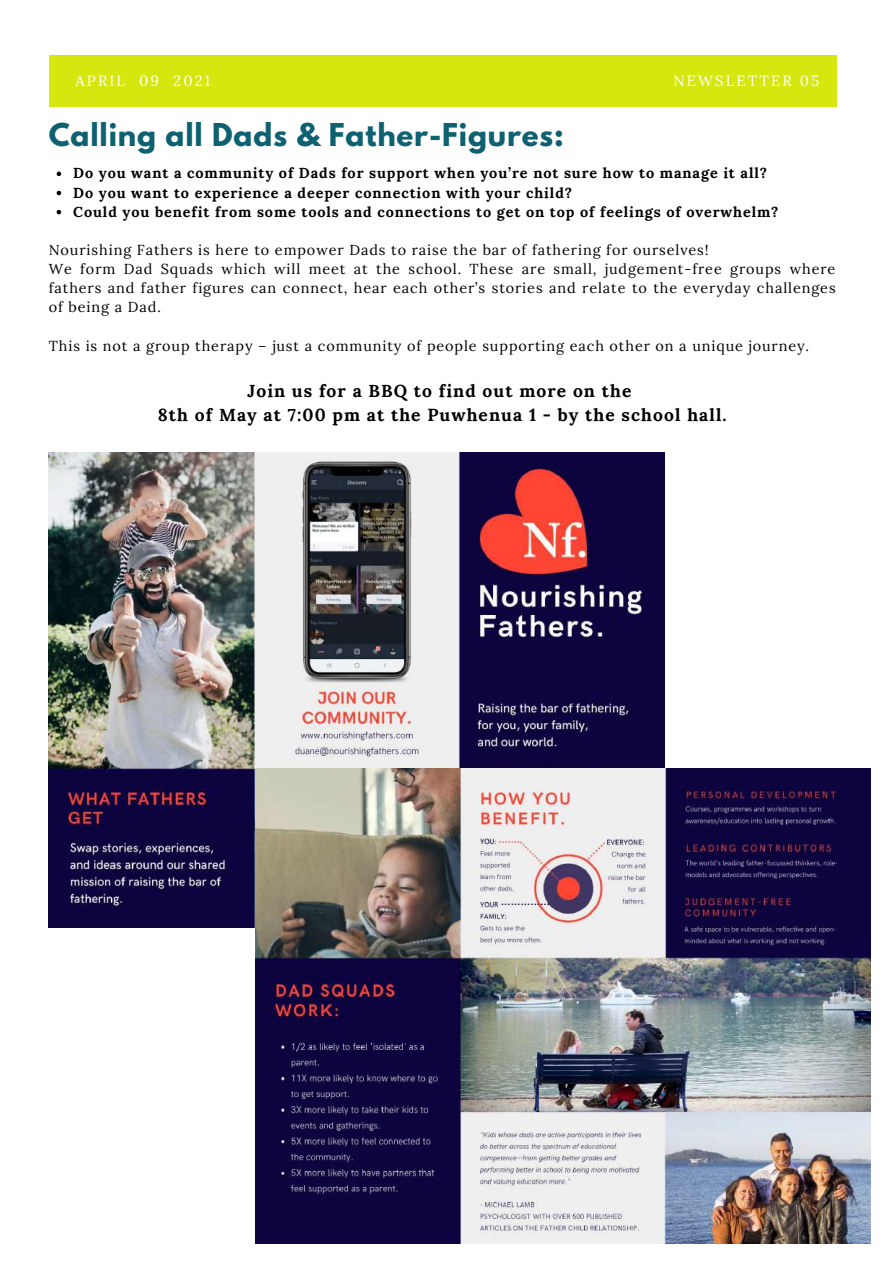
<style>
.page{position:relative;width:894px;height:1264px;background:#fff}
.page>*{position:absolute;margin:0;border:0;box-sizing:border-box;transform-origin:0 0}
.t1{font:700 27.9px "League Spartan";letter-spacing:.03em;color:#0e6171}
.t2{font:700 17.4px/23.7px "Lora";letter-spacing:.065em;color:#000;text-align:center}
.t3{font:14.85px "Lora";letter-spacing:.14em;color:#fff}
.t4{font:14.4px/19.2px "Lora";letter-spacing:.065em;color:#000}
.t5{font:700 14.4px/19.2px "Lora";letter-spacing:.065em;color:#000}
</style>
<div class="page">
<div style="left:49px;top:56px;width:787px;height:50px;background:#d5e70f"></div>
<img style="left:49px;top:452px;width:615px;height:475px">
<img style="left:255px;top:768px;width:615px;height:475px">
<svg style="left:57px;top:172px;width:4px;height:4px"></svg>
<svg style="left:57px;top:191px;width:4px;height:4px"></svg>
<svg style="left:57px;top:210px;width:4px;height:4px"></svg>
<p class="t3" style="left:75px;top:71px;width:136px">APRIL 09 2021</p>
<p class="t3" style="left:673px;top:71px;width:147px">NEWSLETTER 05</p>
<h1 class="t1" style="left:49px;top:121px;width:516px">Calling all Dads &amp; Father-Figures:</h1>
<p class="t5" style="left:73px;top:163px;width:706px">Do you want a community of Dads for support when you’re not sure how to manage it all?<br>Do you want to experience a deeper connection with your child?<br>Could you benefit from some tools and connections to get on top of feelings of overwhelm?</p>
<p class="t4" style="left:49px;top:240px;width:788px">Nourishing Fathers is here to empower Dads to raise the bar of fathering for ourselves!<br>We form Dad Squads which will meet at the school. These are small, judgement-free groups where fathers and father figures can connect, hear each other’s stories and relate to the everyday challenges of being a Dad.</p>
<p class="t4" style="left:49px;top:336px;width:761px">This is not a group therapy – just a community of people supporting each other on a unique journey.</p>
<p class="t2" style="left:158px;top:378px;width:570px">Join us for a BBQ to find out more on the<br>8th of May at 7:00 pm at the Puwhenua 1 - by the school hall.</p>
</div>
